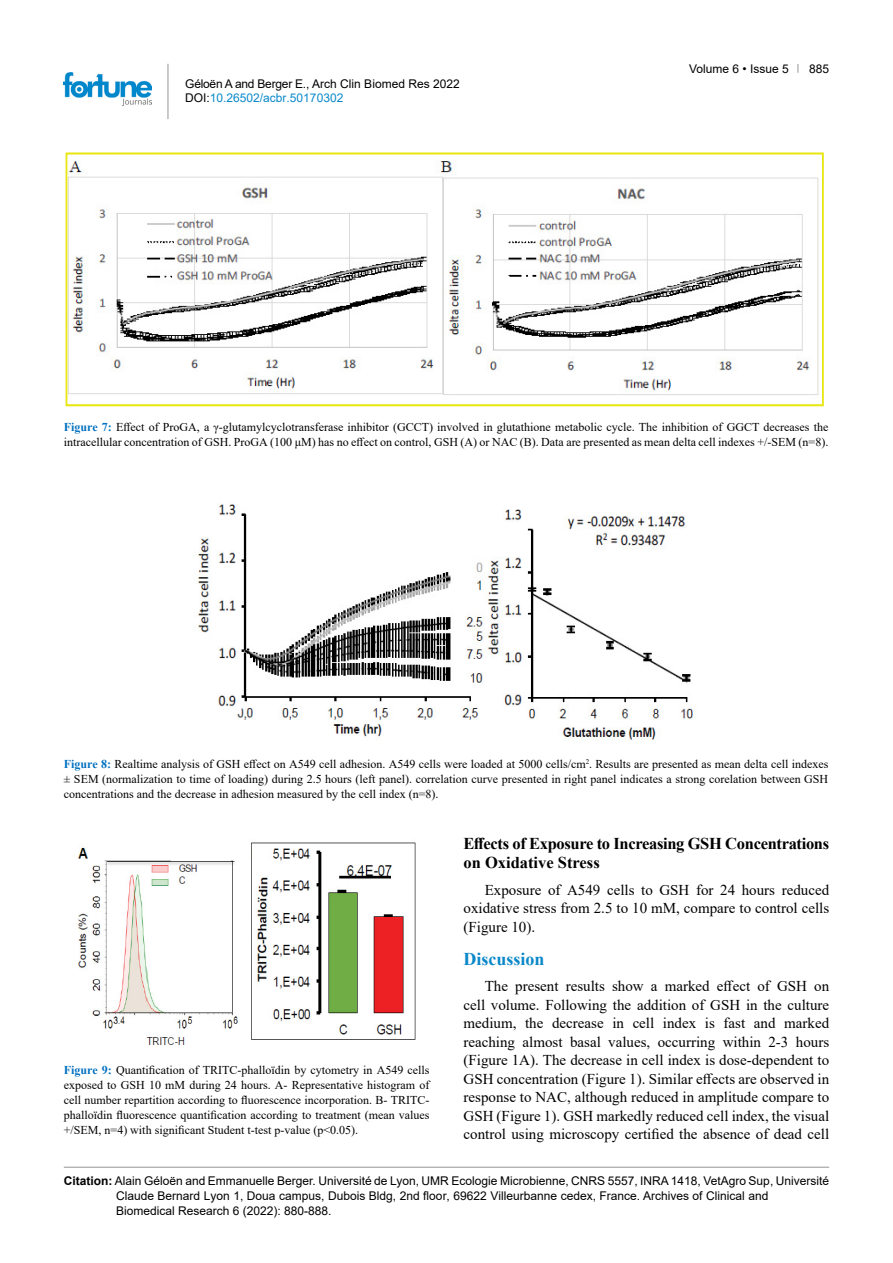
<style>
.page{position:relative;width:893px;height:1263px;background:#fff}
.page>*{position:absolute;margin:0;border:0;box-sizing:border-box;transform-origin:0 0}
.t1{font:700 18px "Times New Roman";color:#0a88ca}
.t2{font:700 16.5px/18.8px "Times New Roman";letter-spacing:-.02em;color:#000}
.t3{font:15px/18.5px "Times New Roman";color:#000;text-align:justify}
.t4{font:12px/15px "Times New Roman";color:#000;text-align:justify}
.t5{font:12px/15px "Arial";color:#000}
.s1{color:#0a88ca}
.s2{font-weight:700;color:#0070c0}
.s3{font-weight:700}
</style>
<div class="page">
<hr style="left:168px;top:64px;width:1px;height:55px;background:#939598">
<img style="left:64px;top:72px;width:88px;height:33px">
<hr style="left:64px;top:1167px;width:765px;height:1px;background:#939598">
<img style="left:69px;top:161px;width:750px;height:234px">
<div style="left:66px;top:153px;width:758px;height:253px;border:2px solid #e8e613"></div>
<img style="left:198px;top:504px;width:495px;height:236px">
<img style="left:77px;top:842px;width:339px;height:203px">
<p class="t5" style="left:185px;top:76px;width:276px;line-height:14.4px">Géloën A and Berger E., Arch Clin Biomed Res 2022<br>DOI:<span class="s1">10.26502/acbr.50170302</span></p>
<p class="t5" style="left:689px;top:61px;width:101px">Volume 6 • Issue 5</p>
<p class="t5" style="left:809px;top:61px;width:22px">885</p>
<p class="t4" style="left:64px;top:419px;width:766px"><span class="s2">Figure 7:</span> Effect of ProGA, a γ-glutamylcyclotransferase inhibitor (GCCT) involved in glutathione metabolic cycle. The inhibition of GGCT decreases the intracellular concentration of GSH. ProGA (100 μM) has no effect on control, GSH (A) or NAC (B). Data are presented as mean delta cell indexes +/-SEM (n=8).</p>
<p class="t4" style="left:64px;top:756px;width:766px"><span class="s2">Figure 8:</span> Realtime analysis of GSH effect on A549 cell adhesion. A549 cells were loaded at 5000 cells/cm<sup>2</sup>. Results are presented as mean delta cell indexes ± SEM (normalization to time of loading) during 2.5 hours (left panel). correlation curve presented in right panel indicates a strong corelation between GSH concentrations and the decrease in adhesion measured by the cell index (n=8).</p>
<p class="t4" style="left:64px;top:1062px;width:367px"><span class="s2">Figure 9:</span> Quantification of TRITC-phalloïdin by cytometry in A549 cells exposed to GSH 10 mM during 24 hours. A- Representative histogram of cell number repartition according to fluorescence incorporation. B- TRITC&shy;phalloïdin fluorescence quantification according to treatment (mean values +/SEM, n=4) with significant Student t-test p-value (p&lt;0.05).</p>
<h2 class="t2" style="left:463px;top:834px;width:367px">Effects of Exposure to Increasing GSH Concentrations on Oxidative Stress</h2>
<p class="t3" style="left:463px;top:880px;width:367px;text-indent:21px">Exposure of A549 cells to GSH for 24 hours reduced oxidative stress from 2.5 to 10 mM, compare to control cells (Figure 10).</p>
<h1 class="t1" style="left:463px;top:945px;width:83px">Discussion</h1>
<p class="t3" style="left:463px;top:977px;width:367px;text-indent:21px">The present results show a marked effect of GSH on cell volume. Following the addition of GSH in the culture medium, the decrease in cell index is fast and marked reaching almost basal values, occurring within 2-3 hours (Figure 1A). The decrease in cell index is dose-dependent to GSH concentration (Figure 1). Similar effects are observed in response to NAC, although reduced in amplitude compare to GSH (Figure 1). GSH markedly reduced cell index, the visual control using microscopy certified the absence of dead cell</p>
<p class="t5" style="left:116px;top:1173px;width:715px;text-indent:-52px"><span class="s3">Citation:</span> Alain Géloën and Emmanuelle Berger. Université de Lyon, UMR Ecologie Microbienne, CNRS 5557, INRA 1418, VetAgro Sup, Université<br>Claude Bernard Lyon 1, Doua campus, Dubois Bldg, 2nd floor, 69622 Villeurbanne cedex, France. Archives of Clinical and<br>Biomedical Research 6 (2022): 880-888.</p>
</div>
